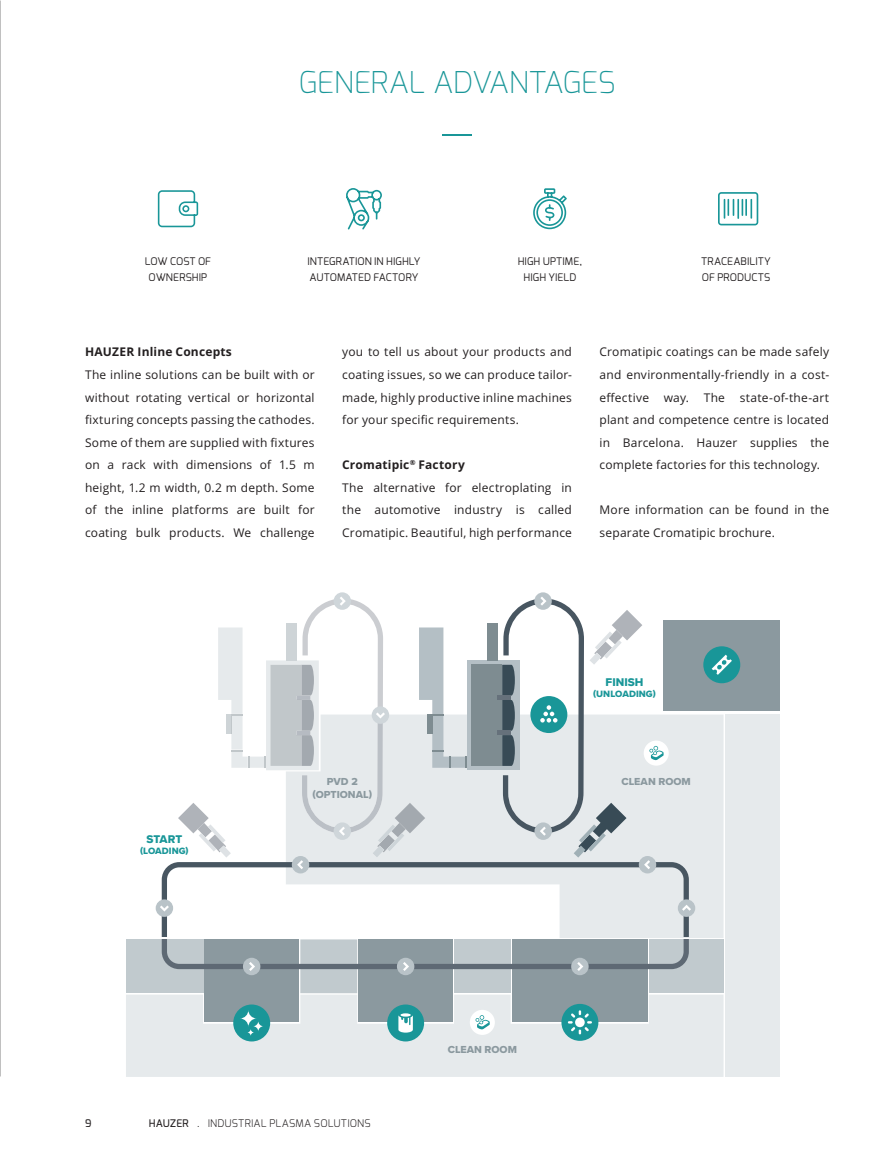
<style>
.page{position:relative;width:893px;height:1170px;background:#fff}
.page>*{position:absolute;margin:0;border:0;box-sizing:border-box;transform-origin:0 0}
.t1{font:200 30px "Exo";letter-spacing:-.015em;color:#199698}
.t2{font:12px/22.5px "Open Sans";letter-spacing:.015em;color:#231f20;text-align:justify}
.t3{font:700 12px "Open Sans";letter-spacing:.015em;color:#231f20}
.t4{font:11.55px "Proxima Nova Extrabld";letter-spacing:.005em;color:#199698}
.t5{font:10.5px/16.5px "Exo";letter-spacing:.015em;color:#231f20;text-align:center}
.t6{font:10.5px/12.6px "Proxima Nova Extrabld";color:#8b999f;text-align:center}
.t7{font:300 10.5px "Exo";letter-spacing:.025em;color:#231f20}
.t8{font:500 10.5px "Exo";color:#231f20}
.t9{font:9.45px "Proxima Nova Extrabld";letter-spacing:.005em;color:#199698}
.s1{font-weight:700}
.s2{font-weight:500}
</style>
<div class="page">
<div style="left:649px;top:939px;width:74px;height:54px;background:#c1cace"></div>
<div style="left:725px;top:714px;width:55px;height:362px;background:#e6eaec"></div>
<div style="left:691px;top:714px;width:32px;height:224px;background:#e6eaec"></div>
<div style="left:126px;top:994px;width:597px;height:82px;background:#e6eaec"></div>
<div style="left:300px;top:939px;width:57px;height:54px;background:#c1cace"></div>
<div style="left:126px;top:939px;width:77px;height:54px;background:#c1cace"></div>
<div style="left:454px;top:939px;width:57px;height:54px;background:#c1cace"></div>
<div style="left:204px;top:939px;width:95px;height:83px;background:#8b999f"></div>
<div style="left:359px;top:939px;width:94px;height:83px;background:#8b999f"></div>
<div style="left:512px;top:939px;width:135px;height:83px;background:#8b999f"></div>
<div style="left:156px;top:899px;width:17px;height:17px;background:#b9c3c8;border-radius:50%"></div>
<div style="left:678px;top:899px;width:17px;height:17px;background:#b9c3c8;border-radius:50%"></div>
<div style="left:243px;top:957px;width:17px;height:18px;background:#b9c3c8;border-radius:50%"></div>
<div style="left:397px;top:957px;width:17px;height:18px;background:#b9c3c8;border-radius:50%"></div>
<div style="left:571px;top:957px;width:18px;height:18px;background:#b9c3c8;border-radius:50%"></div>
<svg style="left:534px;top:592px;width:18px;height:17px"></svg>
<div style="left:334px;top:592px;width:17px;height:17px;background:#cfd6da;border-radius:50%"></div>
<div style="left:663px;top:620px;width:117px;height:90px;background:#8b999f"></div>
<div style="left:233px;top:1004px;width:37px;height:37px;background:#199698;border-radius:50%"></div>
<svg style="left:240px;top:1009px;width:17px;height:17px"></svg>
<svg style="left:253px;top:1020px;width:10px;height:11px"></svg>
<svg style="left:247px;top:1028px;width:7px;height:8px"></svg>
<div style="left:387px;top:1004px;width:37px;height:37px;background:#199698;border-radius:50%"></div>
<svg style="left:398px;top:1013px;width:15px;height:19px"></svg>
<div style="left:470px;top:1009px;width:25px;height:25px;background:#fff;border-radius:50%"></div>
<svg style="left:475px;top:1015px;width:15px;height:14px"></svg>
<div style="left:561px;top:1003px;width:37px;height:37px;background:#199698;border-radius:50%"></div>
<svg style="left:568px;top:1010px;width:24px;height:24px"></svg>
<svg style="left:160px;top:596px;width:531px;height:374px"></svg>
<div style="left:703px;top:646px;width:37px;height:37px;background:#199698;border-radius:50%"></div>
<svg style="left:712px;top:654px;width:20px;height:20px"></svg>
<svg style="left:158px;top:190px;width:40px;height:37px"></svg>
<svg style="left:346px;top:188px;width:36px;height:41px"></svg>
<svg style="left:533px;top:188px;width:34px;height:41px"></svg>
<svg style="left:718px;top:192px;width:40px;height:33px"></svg>
<hr style="left:442px;top:134px;width:30px;height:1px;background:#199698">
<h1 class="t1" style="left:299px;top:63px;width:318px">GENERAL ADVANTAGES</h1>
<p class="t5" style="left:145px;top:253px;width:68px">LOW COST OF<br>OWNERSHIP</p>
<p class="t5" style="left:307px;top:253px;width:115px;text-align:left">INTEGRATION IN HIGHLY<br>AUTOMATED FACTORY</p>
<p class="t5" style="left:518px;top:253px;width:66px">HIGH UPTIME,<br>HIGH YIELD</p>
<p class="t5" style="left:701px;top:253px;width:71px;text-align:left">TRACEABILITY<br>OF PRODUCTS</p>
<p class="t3" style="left:85px;top:343px;width:148px">HAUZER Inline Concepts</p>
<p class="t2" style="left:85px;top:363px;width:231px">The inline solutions can be built with or without rotating vertical or horizontal fixturing concepts passing the cathodes.<br>Some of them are supplied with fixtures on a rack with dimensions of 1.5 m height, 1.2 m width, 0.2 m depth. Some of the inline platforms are built for coating bulk products. We challenge</p>
<p class="t2" style="left:342px;top:340px;width:231px">you to tell us about your products and coating issues, so we can produce tailor&shy;made, highly productive inline machines for your specific requirements.</p>
<p class="t2" style="left:342px;top:453px;width:231px;text-align:left"><span class="s1">Cromatipic</span><sup>®</sup> <span class="s1">Factory<br></span>The alternative for electroplating in the automotive industry is called Cromatipic. Beautiful, high performance</p>
<p class="t2" style="left:600px;top:340px;width:231px">Cromatipic coatings can be made safely and environmentally-friendly in a cost&shy;effective way. The state-of-the-art plant and competence centre is located in Barcelona. Hauzer supplies the complete factories for this technology.</p>
<p class="t2" style="left:600px;top:498px;width:231px">More information can be found in the separate Cromatipic brochure.</p>
<p class="t4" style="left:605px;top:675px;width:40px">FINISH</p>
<p class="t9" style="left:593px;top:687px;width:64px">(UNLOADING)</p>
<p class="t4" style="left:147px;top:832px;width:37px">START</p>
<p class="t9" style="left:140px;top:845px;width:50px">(LOADING)</p>
<p class="t6" style="left:313px;top:775px;width:61px">PVD 2 (OPTIONAL)</p>
<p class="t6" style="left:622px;top:775px;width:71px">CLEAN ROOM</p>
<p class="t6" style="left:448px;top:1043px;width:71px">CLEAN ROOM</p>
<p class="t8" style="left:85px;top:1116px;width:8px">9</p>
<p class="t7" style="left:149px;top:1116px;width:223px"><span class="s2">HAUZER</span> . INDUSTRIAL PLASMA SOLUTIONS</p>
</div>
